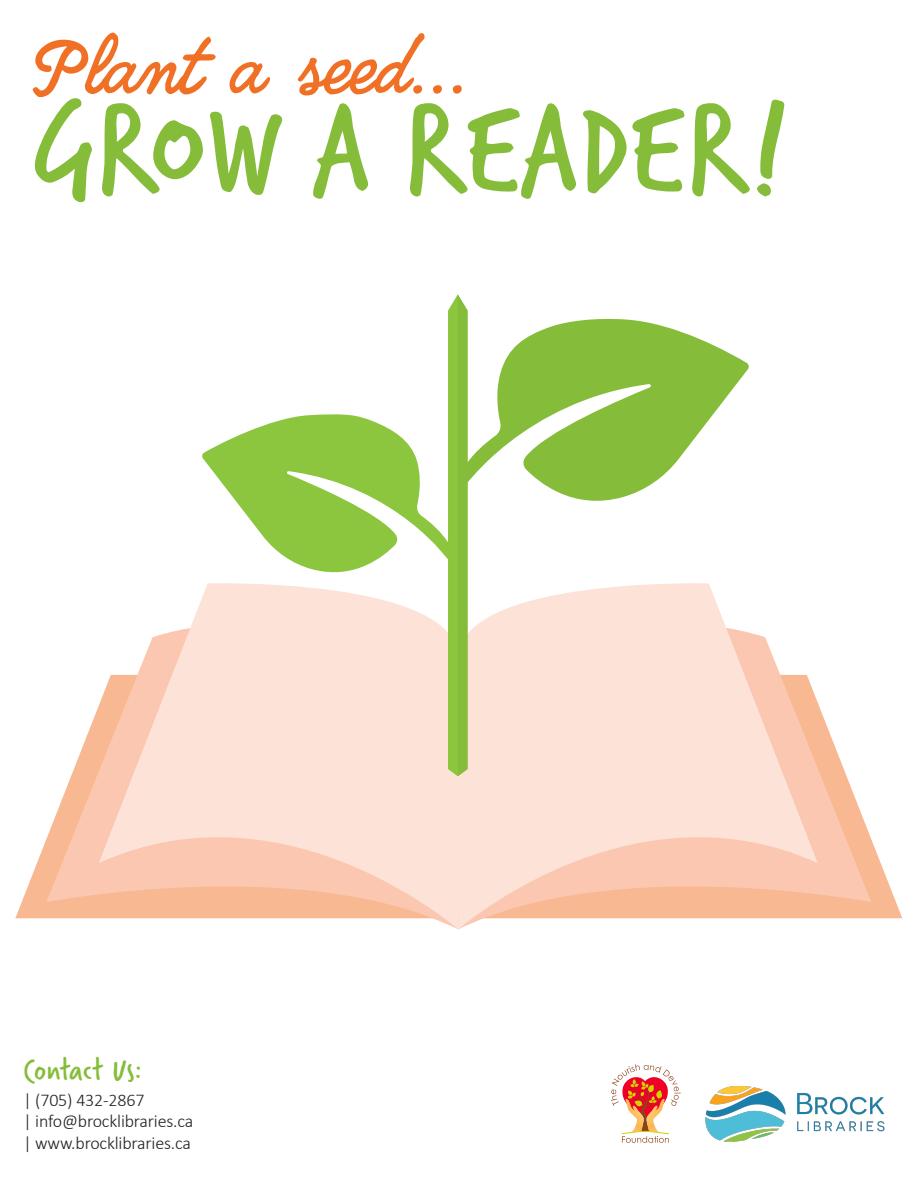
<style>
.page{position:relative;width:918px;height:1188px;background:#fff}
.page>*{position:absolute;margin:0;border:0;box-sizing:border-box;transform-origin:0 0}
.t1{font:139.05px "Verveine";color:#85bd3b}
.t2{font:64.95px "Quimby Gubernatorial";color:#f07126}
.t3{font:33px "Verveine";letter-spacing:-.01em;color:#85bd3b}
.t4{font:300 18px/21.6px "Calibri";letter-spacing:-.01em;color:#231f20}
</style>
<div class="page">
<svg style="left:15px;top:840px;width:31px;height:78px"></svg>
<svg style="left:46px;top:705px;width:53px;height:214px"></svg>
<svg style="left:99px;top:599px;width:351px;height:327px;background:#fbd8c7"></svg>
<svg style="left:871px;top:839px;width:31px;height:79px"></svg>
<svg style="left:818px;top:704px;width:53px;height:215px"></svg>
<svg style="left:450px;top:583px;width:368px;height:347px;background:#fcddcf"></svg>
<svg style="left:468px;top:318px;width:281px;height:183px;fill:#85bd3b"></svg>
<svg style="left:202px;top:294px;width:266px;height:482px"></svg>
<svg style="left:611px;top:1064px;width:70px;height:79px"></svg>
<img style="left:705px;top:1086px;width:180px;height:56px">
<h2 class="t2" style="left:32px;top:32px;width:435px">Plant a seed...</h2>
<h1 class="t1" style="left:32px;top:52px;width:756px">GROW A READER!</h1>
<h3 class="t3" style="left:23px;top:1047px;width:120px">Contact Us:</h3>
<p class="t4" style="left:23px;top:1089px;width:171px">| (705) 432-2867<br>| info@brocklibraries.ca | www.brocklibraries.ca</p>
</div>
